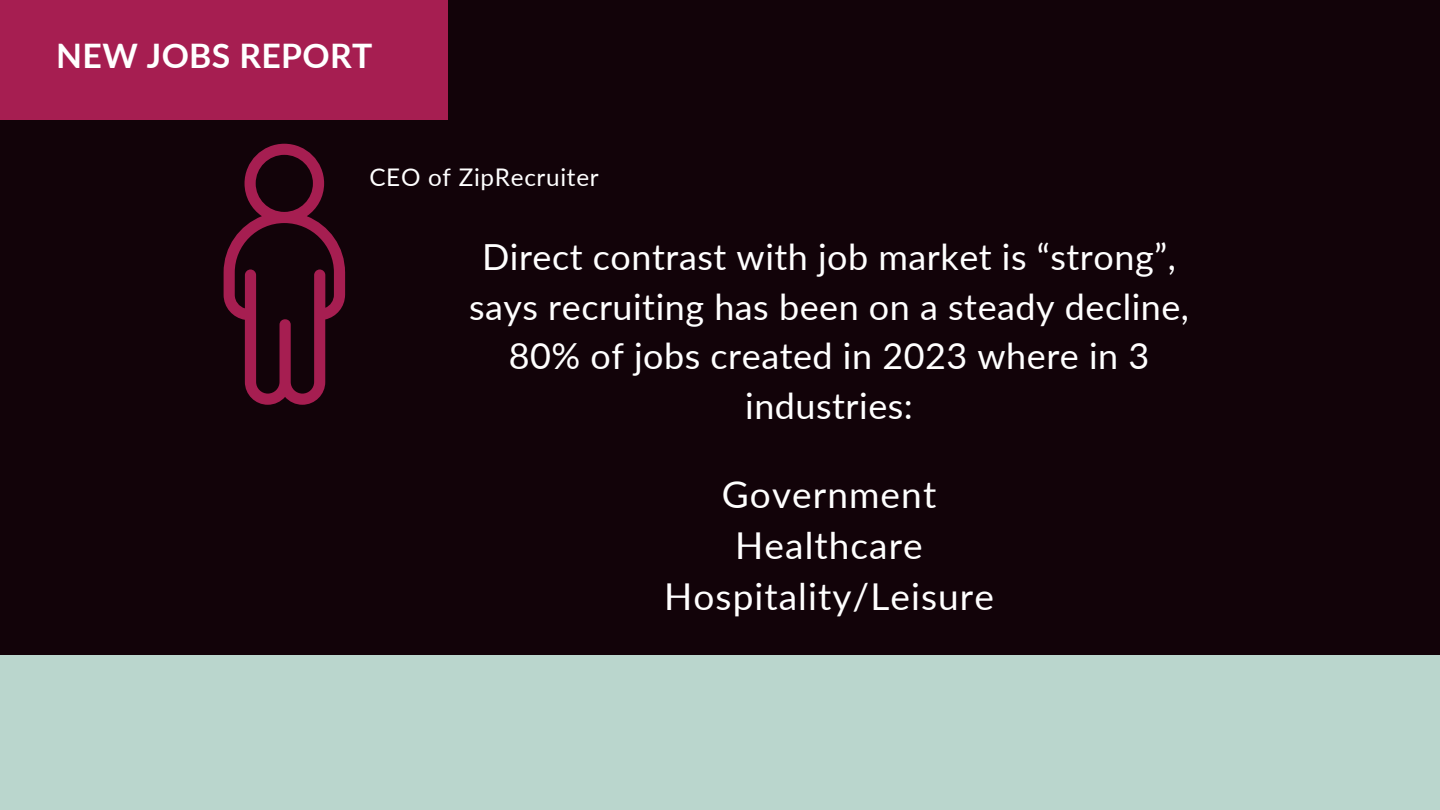
<style>
.page{position:relative;width:1440px;height:810px;background:#120309}
.page>*{position:absolute;margin:0;border:0;box-sizing:border-box;transform-origin:0 0}
.t1{font:37.05px/51.4px "Lato";letter-spacing:.03em;color:#fff;text-align:center}
.t2{font:36px/49.9px "Lato";letter-spacing:.015em;color:#fff;text-align:center}
.t3{font:700 33.75px "Lato";letter-spacing:.01em;color:#fff}
.t4{font:24.3px "Lato";letter-spacing:.03em;color:#fff}
</style>
<div class="page">
<div style="left:0;top:0;width:447px;height:120px;background:#a61e51"></div>
<svg style="left:224px;top:144px;width:121px;height:261px"></svg>
<div style="left:0;top:656px;width:1440px;height:154px;background:#bad6cd"></div>
<h1 class="t3" style="left:56px;top:35px;width:318px">NEW JOBS REPORT</h1>
<p class="t4" style="left:369px;top:162px;width:231px">CEO of ZipRecruiter</p>
<p class="t2" style="left:469px;top:231px;width:722px">Direct contrast with job market is “strong”, says recruiting has been on a steady decline, 80% of jobs created in 2023 where in 3 industries:</p>
<h2 class="t1" style="left:664px;top:467px;width:331px">Government<br>Healthcare<br>Hospitality/Leisure</h2>
</div>
